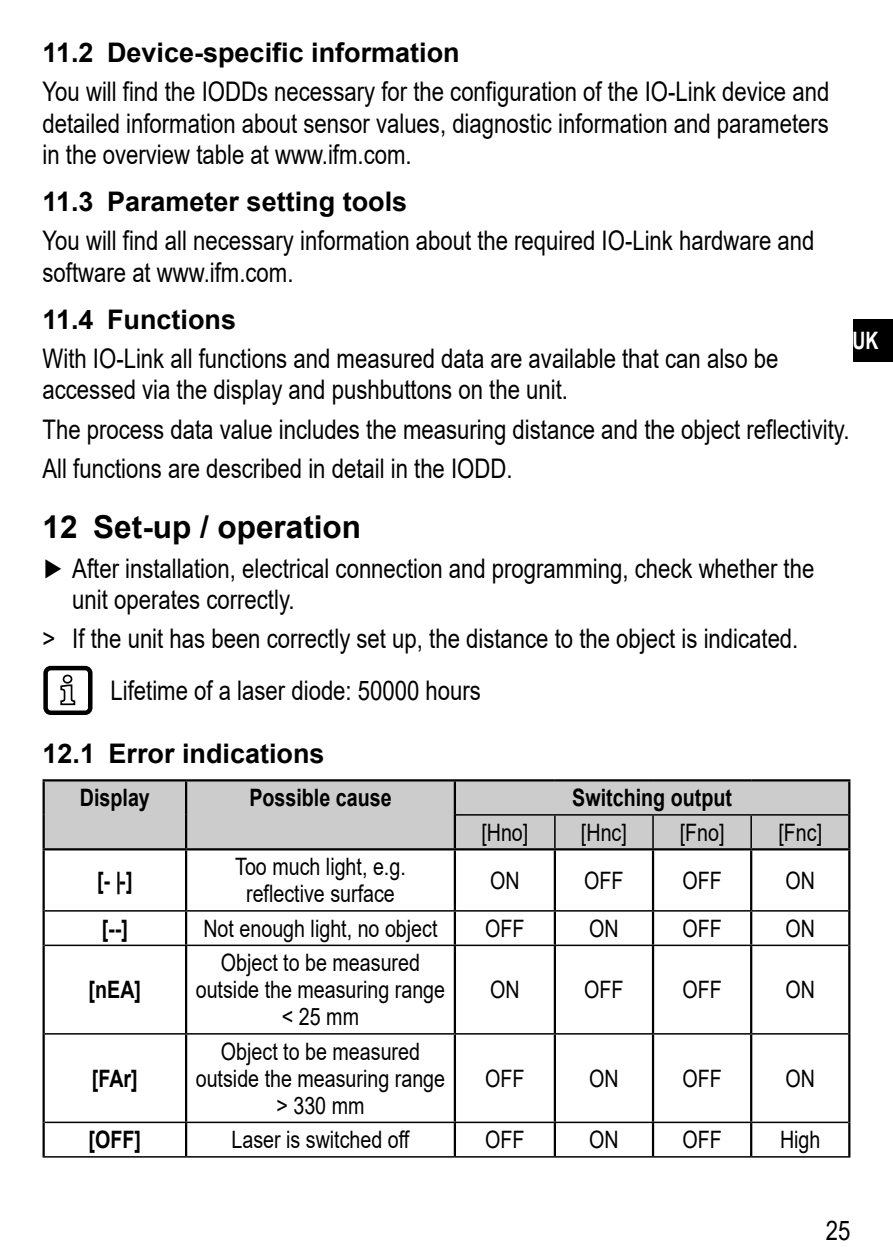
<style>
.page{position:relative;width:893px;height:1259px;background:#fff}
.page>*{position:absolute;margin:0;border:0;box-sizing:border-box;transform-origin:0 0}
.t1{font:700 31.5px "Arial";color:#000}
.t2{font:27px/31.5px "Arial";color:#000;scale:.82 1}
.t3{font:700 27px "Arial";color:#000}
.t4{font:24px/27px "Arial";color:#000;text-align:center;scale:.82 1}
.t5{font:700 24px "Arial";color:#000;scale:.82 1}
.t6{font:700 24px "Arial";color:#fff;scale:.75 1}
</style>
<div class="page">
<div style="left:853px;top:319px;width:40px;height:42px;background:#000"></div>
<div style="left:43px;top:666px;width:50px;height:49px;border:4px solid #000;border-radius:5px"></div>
<svg style="left:60px;top:674px;width:16px;height:32px"></svg>
<div style="left:45px;top:781px;width:803px;height:67px;background:#ccc"></div>
<hr style="left:848px;top:781px;width:2px;height:34px;background:#000">
<hr style="left:454px;top:815px;width:2px;height:33px;background:#000">
<hr style="left:848px;top:815px;width:2px;height:33px;background:#000">
<hr style="left:43px;top:848px;width:143px;height:2px;background:#000">
<hr style="left:43px;top:850px;width:2px;height:61px;background:#000">
<hr style="left:186px;top:848px;width:269px;height:2px;background:#000">
<hr style="left:185px;top:850px;width:2px;height:60px;background:#000">
<hr style="left:455px;top:848px;width:100px;height:2px;background:#000">
<hr style="left:454px;top:850px;width:2px;height:60px;background:#000">
<hr style="left:555px;top:848px;width:98px;height:2px;background:#000">
<hr style="left:554px;top:850px;width:2px;height:60px;background:#000">
<hr style="left:653px;top:848px;width:98px;height:2px;background:#000">
<hr style="left:652px;top:850px;width:2px;height:60px;background:#000">
<hr style="left:751px;top:848px;width:99px;height:2px;background:#000">
<hr style="left:750px;top:850px;width:2px;height:60px;background:#000">
<hr style="left:848px;top:850px;width:2px;height:61px;background:#000">
<hr style="left:43px;top:911px;width:2px;height:34px;background:#000">
<hr style="left:185px;top:911px;width:2px;height:33px;background:#000">
<hr style="left:454px;top:911px;width:2px;height:33px;background:#000">
<hr style="left:554px;top:911px;width:2px;height:33px;background:#000">
<hr style="left:652px;top:911px;width:2px;height:33px;background:#000">
<hr style="left:750px;top:911px;width:2px;height:33px;background:#000">
<hr style="left:848px;top:911px;width:2px;height:34px;background:#000">
<hr style="left:43px;top:945px;width:2px;height:89px;background:#000">
<hr style="left:185px;top:946px;width:2px;height:87px;background:#000">
<hr style="left:454px;top:946px;width:2px;height:87px;background:#000">
<hr style="left:554px;top:946px;width:2px;height:87px;background:#000">
<hr style="left:652px;top:946px;width:2px;height:87px;background:#000">
<hr style="left:750px;top:946px;width:2px;height:87px;background:#000">
<hr style="left:848px;top:945px;width:2px;height:89px;background:#000">
<hr style="left:43px;top:1034px;width:2px;height:88px;background:#000">
<hr style="left:185px;top:1034px;width:2px;height:87px;background:#000">
<hr style="left:454px;top:1034px;width:2px;height:87px;background:#000">
<hr style="left:554px;top:1034px;width:2px;height:87px;background:#000">
<hr style="left:652px;top:1034px;width:2px;height:87px;background:#000">
<hr style="left:750px;top:1034px;width:2px;height:87px;background:#000">
<hr style="left:848px;top:1034px;width:2px;height:88px;background:#000">
<hr style="left:43px;top:1122px;width:2px;height:34px;background:#000">
<hr style="left:185px;top:1123px;width:2px;height:33px;background:#000">
<hr style="left:454px;top:1123px;width:2px;height:33px;background:#000">
<hr style="left:554px;top:1123px;width:2px;height:33px;background:#000">
<hr style="left:652px;top:1123px;width:2px;height:33px;background:#000">
<hr style="left:750px;top:1123px;width:2px;height:33px;background:#000">
<hr style="left:848px;top:1122px;width:2px;height:34px;background:#000">
<hr style="left:43px;top:779px;width:143px;height:2px;background:#000">
<hr style="left:43px;top:781px;width:2px;height:34px;background:#000">
<hr style="left:186px;top:779px;width:269px;height:2px;background:#000">
<hr style="left:185px;top:781px;width:2px;height:34px;background:#000">
<hr style="left:455px;top:779px;width:100px;height:2px;background:#000">
<hr style="left:454px;top:781px;width:2px;height:34px;background:#000">
<hr style="left:555px;top:779px;width:98px;height:2px;background:#000">
<hr style="left:653px;top:779px;width:98px;height:2px;background:#000">
<hr style="left:751px;top:779px;width:99px;height:2px;background:#000">
<hr style="left:43px;top:815px;width:2px;height:33px;background:#000">
<hr style="left:185px;top:815px;width:2px;height:33px;background:#000">
<hr style="left:45px;top:910px;width:141px;height:1px;background:#000">
<hr style="left:45px;top:944px;width:141px;height:2px;background:#000">
<hr style="left:45px;top:1033px;width:141px;height:1px;background:#000">
<hr style="left:45px;top:1121px;width:141px;height:2px;background:#000">
<hr style="left:43px;top:1156px;width:143px;height:1px;background:#000">
<hr style="left:186px;top:910px;width:269px;height:1px;background:#000">
<hr style="left:186px;top:944px;width:269px;height:2px;background:#000">
<hr style="left:186px;top:1033px;width:269px;height:1px;background:#000">
<hr style="left:186px;top:1121px;width:269px;height:2px;background:#000">
<hr style="left:186px;top:1156px;width:269px;height:1px;background:#000">
<hr style="left:455px;top:910px;width:100px;height:1px;background:#000">
<hr style="left:455px;top:944px;width:100px;height:2px;background:#000">
<hr style="left:455px;top:1033px;width:100px;height:1px;background:#000">
<hr style="left:455px;top:1121px;width:100px;height:2px;background:#000">
<hr style="left:455px;top:1156px;width:100px;height:1px;background:#000">
<hr style="left:555px;top:910px;width:98px;height:1px;background:#000">
<hr style="left:555px;top:944px;width:98px;height:2px;background:#000">
<hr style="left:555px;top:1033px;width:98px;height:1px;background:#000">
<hr style="left:555px;top:1121px;width:98px;height:2px;background:#000">
<hr style="left:555px;top:1156px;width:98px;height:1px;background:#000">
<hr style="left:653px;top:910px;width:98px;height:1px;background:#000">
<hr style="left:653px;top:944px;width:98px;height:2px;background:#000">
<hr style="left:653px;top:1033px;width:98px;height:1px;background:#000">
<hr style="left:653px;top:1121px;width:98px;height:2px;background:#000">
<hr style="left:653px;top:1156px;width:98px;height:1px;background:#000">
<hr style="left:751px;top:910px;width:97px;height:1px;background:#000">
<hr style="left:751px;top:944px;width:97px;height:2px;background:#000">
<hr style="left:751px;top:1033px;width:97px;height:1px;background:#000">
<hr style="left:751px;top:1121px;width:97px;height:2px;background:#000">
<hr style="left:751px;top:1156px;width:99px;height:1px;background:#000">
<hr style="left:456px;top:814px;width:99px;height:1px;background:#000">
<hr style="left:555px;top:814px;width:98px;height:1px;background:#000">
<hr style="left:554px;top:815px;width:2px;height:33px;background:#000">
<hr style="left:653px;top:814px;width:98px;height:1px;background:#000">
<hr style="left:652px;top:815px;width:2px;height:33px;background:#000">
<hr style="left:751px;top:814px;width:97px;height:1px;background:#000">
<hr style="left:750px;top:815px;width:2px;height:33px;background:#000">
<p class="t3" style="left:43px;top:34px;width:419px">11.2 Device-specific information</p>
<p class="t2" style="left:43px;top:76px;width:961px;text-align:justify">You will find the IODDs necessary for the configuration of the IO-Link device and detailed information about sensor values, diagnostic information and parameters in the overview table at www. ifm. com.</p>
<p class="t3" style="left:43px;top:183px;width:366px">11.3 Parameter setting tools</p>
<p class="t2" style="left:43px;top:225px;width:943px">You will find all necessary information about the required IO-Link hardware and software at www. ifm. com.</p>
<p class="t3" style="left:43px;top:300px;width:195px">11.4 Functions</p>
<p class="t2" style="left:43px;top:342px;width:899px">With IO-Link all functions and measured data are available that can also be accessed via the display and pushbuttons on the unit.</p>
<p class="t2" style="left:43px;top:409px;width:981px;line-height:39.2px">The process data value includes the measuring distance and the object reflectivity.<br>All functions are described in detail in the IODD.</p>
<p class="t1" style="left:43px;top:505px;width:320px">12 Set-up / operation</p>
<p class="t2" style="left:72px;top:552px;width:906px;text-indent:-30px">► After installation, electrical connection and programming, check whether the unit operates correctly.</p>
<p class="t2" style="left:111px;top:613px;width:836px;line-height:51.4px;text-indent:-68px">&gt; If the unit has been correctly set up, the distance to the object is indicated.<br>Lifetime of a laser diode: 50000 hours</p>
<p class="t6" style="left:853px;top:324px;width:36px">UK</p>
<p class="t3" style="left:43px;top:734px;width:284px">12.1 Error indications</p>
<p class="t5" style="left:80px;top:781px;width:87px">Display</p>
<p class="t5" style="left:249px;top:781px;width:175px">Possible cause</p>
<p class="t5" style="left:572px;top:781px;width:196px">Switching output</p>
<p class="t4" style="left:481px;top:819px;width:59px">[Hno]</p>
<p class="t4" style="left:581px;top:819px;width:58px">[Hnc]</p>
<p class="t4" style="left:680px;top:819px;width:56px">[Fno]</p>
<p class="t4" style="left:778px;top:819px;width:55px">[Fnc]</p>
<p class="t5" style="left:97px;top:863px;width:45px">[- |-]</p>
<p class="t4" style="left:235px;top:853px;width:205px">Too much light, e.g. reflective surface</p>
<p class="t4" style="left:490px;top:866px;width:37px">ON</p>
<p class="t4" style="left:584px;top:866px;width:50px">OFF</p>
<p class="t4" style="left:682px;top:866px;width:49px">OFF</p>
<p class="t4" style="left:785px;top:866px;width:37px">ON</p>
<p class="t5" style="left:102px;top:911px;width:33px">[--]</p>
<p class="t4" style="left:203px;top:914px;width:287px">Not enough light, no object</p>
<p class="t4" style="left:485px;top:914px;width:49px">OFF</p>
<p class="t4" style="left:589px;top:914px;width:37px">ON</p>
<p class="t4" style="left:682px;top:914px;width:49px">OFF</p>
<p class="t4" style="left:785px;top:914px;width:37px">ON</p>
<p class="t5" style="left:89px;top:973px;width:65px">[nEA]</p>
<p class="t4" style="left:196px;top:949px;width:306px">Object to be measured outside the measuring range &lt; 25 mm</p>
<p class="t4" style="left:490px;top:976px;width:37px">ON</p>
<p class="t4" style="left:584px;top:976px;width:50px">OFF</p>
<p class="t4" style="left:682px;top:976px;width:49px">OFF</p>
<p class="t4" style="left:785px;top:976px;width:37px">ON</p>
<p class="t5" style="left:92px;top:1061px;width:57px">[FAr]</p>
<p class="t4" style="left:196px;top:1037px;width:306px">Object to be measured outside the measuring range &gt; 330 mm</p>
<p class="t4" style="left:485px;top:1064px;width:49px">OFF</p>
<p class="t4" style="left:589px;top:1064px;width:37px">ON</p>
<p class="t4" style="left:682px;top:1064px;width:49px">OFF</p>
<p class="t4" style="left:785px;top:1064px;width:37px">ON</p>
<p class="t5" style="left:89px;top:1123px;width:65px">[OFF]</p>
<p class="t4" style="left:232px;top:1126px;width:218px">Laser is switched off</p>
<p class="t4" style="left:485px;top:1126px;width:49px">OFF</p>
<p class="t4" style="left:589px;top:1126px;width:37px">ON</p>
<p class="t4" style="left:682px;top:1126px;width:49px">OFF</p>
<p class="t4" style="left:780px;top:1126px;width:51px">High</p>
<p class="t2" style="left:826px;top:1215px;width:32px">25</p>
</div>
